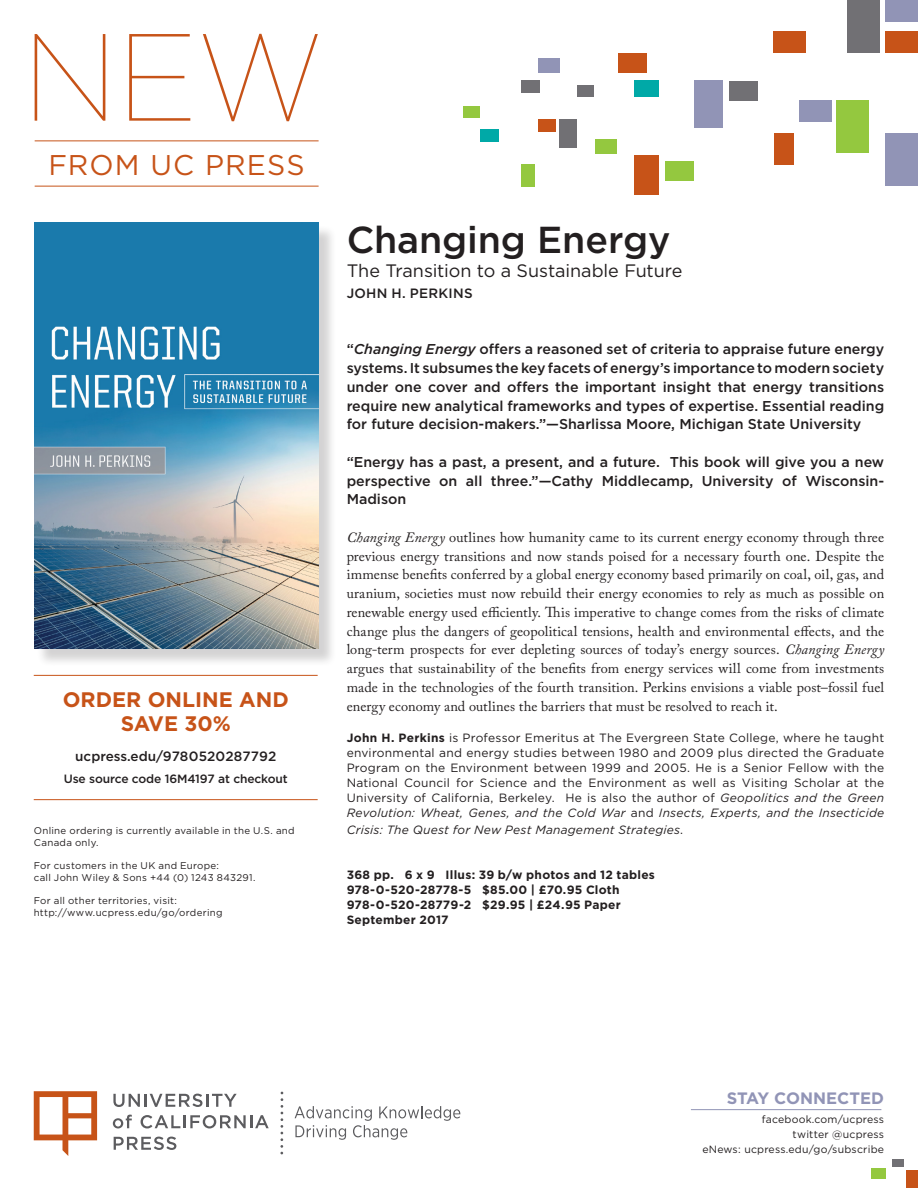
<style>
.page{position:relative;width:918px;height:1188px;background:#fff}
.page>*{position:absolute;margin:0;border:0;box-sizing:border-box;transform-origin:0 0}
.t1{font:100 123.75px "Gotham";color:#c75318}
.t2{font:500 37.5px "Gotham";letter-spacing:-.005em;color:#231f20}
.t3{font:28.5px "Gotham";letter-spacing:.04em;color:#c75318}
.t4{font:700 21px/24px "Gotham";color:#c75318;text-align:center}
.t5{font:18px "Gotham";letter-spacing:-.005em;color:#231f20}
.t6{font:700 16.5px "Gotham";color:#9194b6}
.t7{font:14.25px/18.8px "Adobe Caslon Pro";letter-spacing:.005em;color:#231f20;text-align:justify}
.t8{font:500 14.25px/18.8px "Gotham";color:#231f20;text-align:justify}
.t9{font:500 13.5px "Gotham";letter-spacing:.005em;color:#231f20}
.author_bio{font:12px/15px "Gotham";letter-spacing:.02em;color:#231f20;text-align:justify}
.price{font:700 12px/15px "Gotham";letter-spacing:.02em;color:#231f20}
.author_bio-2{font:italic 12px "Gotham";letter-spacing:.02em;color:#231f20}
.t10{font:500 12px "Gotham";letter-spacing:-.01em;color:#231f20}
.t11{font:10.5px/15px "Gotham";letter-spacing:.02em;color:#231f20;text-align:right}
.t12{font:9.75px/11.7px "Gotham";letter-spacing:.03em;color:#231f20}
.s1{font-style:italic}
.s2{font-weight:700}
.s3{font-style:normal}
</style>
<div class="page">
<div style="left:886px;top:133px;width:32px;height:52px;background:#9194b6"></div>
<div style="left:694px;top:80px;width:29px;height:48px;background:#9194b6"></div>
<div style="left:729px;top:81px;width:28px;height:19px;background:#717074"></div>
<div style="left:560px;top:120px;width:17px;height:28px;background:#717074"></div>
<div style="left:847px;top:0;width:32px;height:52px;background:#717074"></div>
<div style="left:886px;top:0;width:32px;height:22px;background:#9194b6"></div>
<div style="left:538px;top:120px;width:18px;height:12px;background:#c75318"></div>
<div style="left:886px;top:31px;width:32px;height:21px;background:#c75318"></div>
<div style="left:837px;top:100px;width:32px;height:52px;background:#94c83f"></div>
<div style="left:799px;top:100px;width:32px;height:22px;background:#9194b6"></div>
<div style="left:521px;top:165px;width:14px;height:22px;background:#94c83f"></div>
<div style="left:618px;top:53px;width:29px;height:20px;background:#c75318"></div>
<div style="left:774px;top:31px;width:32px;height:21px;background:#c75318"></div>
<div style="left:635px;top:80px;width:24px;height:17px;background:#00a9a7"></div>
<div style="left:595px;top:139px;width:21px;height:15px;background:#94c83f"></div>
<div style="left:635px;top:155px;width:24px;height:39px;background:#c75318"></div>
<div style="left:666px;top:161px;width:28px;height:20px;background:#94c83f"></div>
<div style="left:538px;top:58px;width:21px;height:15px;background:#9194b6"></div>
<div style="left:521px;top:80px;width:18px;height:13px;background:#717074"></div>
<div style="left:480px;top:129px;width:18px;height:12px;background:#00a9a7"></div>
<div style="left:464px;top:107px;width:16px;height:11px;background:#94c83f"></div>
<div style="left:577px;top:86px;width:16px;height:11px;background:#717074"></div>
<div style="left:774px;top:133px;width:19px;height:32px;background:#c75318"></div>
<hr style="left:35px;top:141px;width:284px;height:1px;background:#c75318">
<hr style="left:35px;top:186px;width:284px;height:1px;background:#c75318">
<svg style="left:295px;top:1106px;width:165px;height:34px"></svg>
<svg style="left:113px;top:1094px;width:124px;height:13px"></svg>
<svg style="left:113px;top:1115px;width:19px;height:13px"></svg>
<svg style="left:141px;top:1115px;width:128px;height:13px"></svg>
<svg style="left:114px;top:1137px;width:62px;height:13px"></svg>
<svg style="left:34px;top:1091px;width:63px;height:65px"></svg>
<svg style="left:280px;top:1092px;width:3px;height:62px"></svg>
<div style="left:906px;top:1171px;width:12px;height:17px;background:#c75318"></div>
<div style="left:892px;top:1159px;width:12px;height:8px;background:#717074"></div>
<div style="left:871px;top:1168px;width:15px;height:10px;background:#94c83f"></div>
<hr style="left:34px;top:675px;width:284px;height:1px;background:#c75318">
<hr style="left:34px;top:799px;width:284px;height:1px;background:#c75318">
<hr style="left:691px;top:1109px;width:190px;height:1px;background:#9194b6">
<div style="left:36px;top:225px;width:301px;height:443px;background:#231f20;opacity:.2"></div>
<img style="left:34px;top:223px;width:284px;height:426px">
<h1 class="t1" style="left:22px;top:11px;width:303px">NEW</h1>
<h3 class="t3" style="left:48px;top:150px;width:258px">FROM UC PRESS</h3>
<p class="t4" style="left:63px;top:687px;width:228px">ORDER ONLINE AND<br>SAVE 30%</p>
<p class="t9" style="left:75px;top:748px;width:203px">ucpress.edu/9780520287792</p>
<p class="t10" style="left:64px;top:772px;width:226px">Use source code 16M4197 at checkout</p>
<p class="t12" style="left:34px;top:825px;width:263px">Online ordering is currently available in the U.S. and<br>Canada only.</p>
<p class="t12" style="left:34px;top:860px;width:223px">For customers in the UK and Europe:<br>call John Wiley &amp; Sons +44 (0) 1243 843291.</p>
<p class="t12" style="left:34px;top:895px;width:190px">For all other territories, visit: http://www.ucpress.edu/go/ordering</p>
<p class="t2" style="left:347px;top:218px;width:325px">Changing Energy</p>
<p class="t5" style="left:347px;top:261px;width:337px">The Transition to a Sustainable Future</p>
<p class="t9" style="left:347px;top:286px;width:128px">JOHN H. PERKINS</p>
<p class="t8" style="left:347px;top:339px;width:539px">“<span class="s1">Changing Energy</span> offers a reasoned set of criteria to appraise future energy systems. It subsumes the key facets of energy’s importance to modern society under one cover and offers the important insight that energy transitions require new analytical frameworks and types of expertise. Essential reading for future decision-makers.”—Sharlissa Moore, Michigan State University</p>
<p class="t8" style="left:347px;top:452px;width:539px">“Energy has a past, a present, and a future. This book will give you a new perspective on all three.”—Cathy Middlecamp, University of Wisconsin-Madison</p>
<p class="t7" style="left:347px;top:527px;width:539px"><span class="s1">Changing Energy</span> outlines how humanity came to its current energy economy through three previous energy transitions and now stands poised for a necessary fourth one. Despite the immense benefits conferred by a global energy economy based primarily on coal, oil, gas, and uranium, societies must now rebuild their energy economies to rely as much as possible on renewable energy used efficiently. This imperative to change comes from the risks of climate change plus the dangers of geopolitical tensions, health and environmental effects, and the long-term prospects for ever depleting sources of today’s energy sources. <span class="s1">Changing Energy </span>argues that sustainability of the benefits from energy services will come from investments made in the technologies of the fourth transition. Perkins envisions a viable post–fossil fuel energy economy and outlines the barriers that must be resolved to reach it.</p>
<p class="author_bio" style="left:347px;top:730px;width:539px"><span class="s2">John H. Perkins</span> is Professor Emeritus at The Evergreen State College, where he taught environmental and energy studies between 1980 and 2009 plus directed the Graduate Program on the Environment between 1999 and 2005. He is a Senior Fellow with the National Council for Science and the Environment as well as Visiting Scholar at the University of California, Berkeley. He is also the author of <span class="s1">Geopolitics and the Green Revolution: Wheat, Genes, and the Cold War</span> and <span class="s1">Insects, Experts, and the Insecticide</span></p>
<p class="author_bio-2" style="left:347px;top:823px;width:338px">Crisis: The Quest for New Pest Management Strategies<span class="s3">.</span></p>
<p class="price" style="left:347px;top:866px;width:310px">368 pp. 6 x 9 Illus: 39 b/w photos and 12 tables</p>
<p class="price" style="left:347px;top:881px;width:276px">978-0-520-28778-5 $85.00 | £70.95 Cloth<br>978-0-520-28779-2 $29.95 | £24.95 Paper</p>
<p class="price" style="left:347px;top:911px;width:103px">September 2017</p>
<p class="t6" style="left:727px;top:1089px;width:159px">STAY CONNECTED</p>
<p class="t11" style="left:762px;top:1112px;width:124px">facebook.com/ucpress</p>
<p class="t11" style="left:702px;top:1127px;width:183px">twitter @ucpress<br>eNews: ucpress.edu/go/subscribe</p>
</div>
